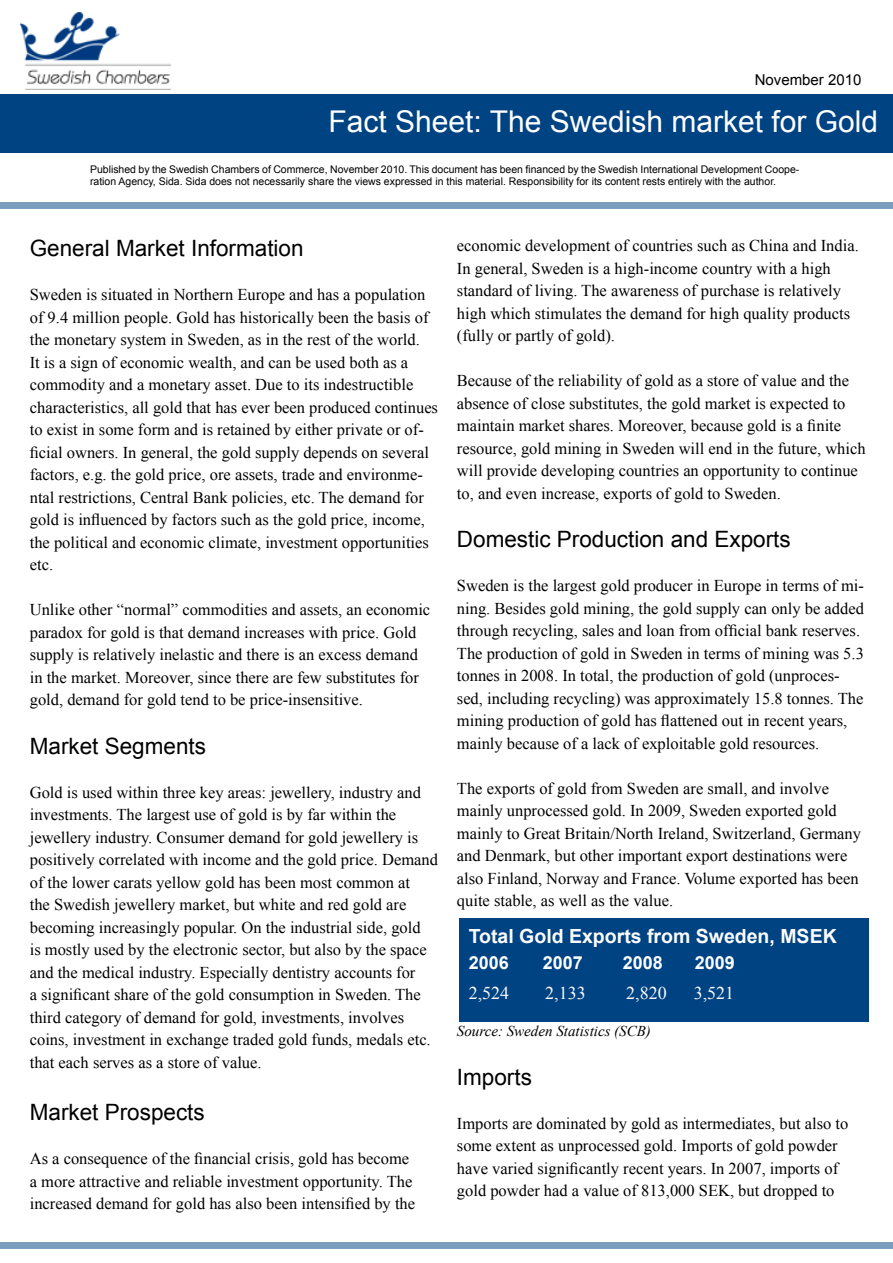
<style>
.page{position:relative;width:893px;height:1263px;background:#fff}
.page>*{position:absolute;margin:0;border:0;box-sizing:border-box;transform-origin:0 0}
.t1{font:30px "Arial";color:#fdfdfe}
.t2{font:22.5px "Arial";color:#000}
.t3{font:700 19.5px "Arial";color:#fbfbfb}
.t4{font:18px "Times New Roman";color:#fbfbfb}
.t5{font:700 18px "Arial";color:#fbfbfb}
.t6{font:16.5px/22.5px "Times New Roman";color:#000}
.t7{font:italic 15px "Times New Roman";color:#000}
.t8{font:15px "Arial";color:#000}
.t9{font:10.5px/12.6px "Arial";color:#000}
</style>
<div class="page">
<div style="left:459px;top:918px;width:410px;height:104px;background:#004383"></div>
<div style="left:0;top:95px;width:893px;height:58px;background:#004383"></div>
<img style="left:20px;top:13px;width:150px;height:76px">
<div style="left:0;top:202px;width:893px;height:7px;background:#7b9dbe"></div>
<div style="left:0;top:1242px;width:893px;height:6px;background:#7b9dbe"></div>
<p class="t8" style="left:755px;top:70px;width:108px">November 2010</p>
<h1 class="t1" style="left:328px;top:102px;width:551px">Fact Sheet: The Swedish market for Gold</h1>
<p class="t9" style="left:90px;top:163px;width:711px">Published by the Swedish Chambers of Commerce, November 2010. This document has been financed by the Swedish International Development Coope&shy;ration Agency, Sida. Sida does not necessarily share the views expressed in this material. Responsibility for its content rests entirely with the author.</p>
<h2 class="t2" style="left:30px;top:233px;width:275px">General Market Information</h2>
<p class="t6" style="left:30px;top:283px;width:410px">Sweden is situated in Northern Europe and has a population of 9.4 million people. Gold has historically been the basis of the monetary system in Sweden, as in the rest of the world.<br>It is a sign of economic wealth, and can be used both as a commodity and a monetary asset. Due to its indestructible characteristics, all gold that has ever been produced continues to exist in some form and is retained by either private or of&shy;ficial owners. In general, the gold supply depends on several factors, e.g. the gold price, ore assets, trade and environme&shy;ntal restrictions, Central Bank policies, etc. The demand for gold is influenced by factors such as the gold price, income, the political and economic climate, investment opportunities etc.</p>
<p class="t6" style="left:30px;top:598px;width:402px">Unlike other “normal” commodities and assets, an economic paradox for gold is that demand increases with price. Gold supply is relatively inelastic and there is an excess demand in the market. Moreover, since there are few substitutes for gold, demand for gold tend to be price-insensitive.</p>
<h2 class="t2" style="left:30px;top:731px;width:178px">Market Segments</h2>
<p class="t6" style="left:30px;top:781px;width:410px">Gold is used within three key areas: jewellery, industry and investments. The largest use of gold is by far within the jewellery industry. Consumer demand for gold jewellery is positively correlated with income and the gold price. Demand of the lower carats yellow gold has been most common at<br>the Swedish jewellery market, but white and red gold are becoming increasingly popular. On the industrial side, gold<br>is mostly used by the electronic sector, but also by the space and the medical industry. Especially dentistry accounts for<br>a significant share of the gold consumption in Sweden. The third category of demand for gold, investments, involves coins, investment in exchange traded gold funds, medals etc. that each serves as a store of value.</p>
<h2 class="t2" style="left:30px;top:1097px;width:177px">Market Prospects</h2>
<p class="t6" style="left:30px;top:1147px;width:387px">As a consequence of the financial crisis, gold has become a more attractive and reliable investment opportunity. The increased demand for gold has also been intensified by the</p>
<p class="t6" style="left:457px;top:234px;width:403px">economic development of countries such as China and India.<br>In general, Sweden is a high-income country with a high standard of living. The awareness of purchase is relatively high which stimulates the demand for high quality products (fully or partly of gold).</p>
<p class="t6" style="left:457px;top:369px;width:410px">Because of the reliability of gold as a store of value and the absence of close substitutes, the gold market is expected to maintain market shares. Moreover, because gold is a finite resource, gold mining in Sweden will end in the future, which will provide developing countries an opportunity to continue to, and even increase, exports of gold to Sweden.</p>
<h2 class="t2" style="left:457px;top:524px;width:335px">Domestic Production and Exports</h2>
<p class="t6" style="left:457px;top:574px;width:409px">Sweden is the largest gold producer in Europe in terms of mi&shy;ning. Besides gold mining, the gold supply can only be added through recycling, sales and loan from official bank reserves.<br>The production of gold in Sweden in terms of mining was 5.3 tonnes in 2008. In total, the production of gold (unproces&shy;sed, including recycling) was approximately 15.8 tonnes. The mining production of gold has flattened out in recent years, mainly because of a lack of exploitable gold resources.</p>
<p class="t6" style="left:457px;top:777px;width:406px">The exports of gold from Sweden are small, and involve mainly unprocessed gold. In 2009, Sweden exported gold mainly to Great Britain/North Ireland, Switzerland, Germany and Denmark, but other important export destinations were also Finland, Norway and France. Volume exported has been quite stable, as well as the value.</p>
<p class="t3" style="left:469px;top:924px;width:370px">Total Gold Exports from Sweden, MSEK</p>
<p class="t5" style="left:469px;top:950px;width:42px">2006</p>
<p class="t5" style="left:543px;top:950px;width:42px">2007</p>
<p class="t5" style="left:623px;top:950px;width:42px">2008</p>
<p class="t5" style="left:695px;top:950px;width:42px">2009</p>
<p class="t4" style="left:469px;top:981px;width:42px">2,524</p>
<p class="t4" style="left:545px;top:981px;width:42px">2,133</p>
<p class="t4" style="left:626px;top:981px;width:42px">2,820</p>
<p class="t4" style="left:694px;top:981px;width:42px">3,521</p>
<p class="t7" style="left:457px;top:1020px;width:196px">Source: Sweden Statistics (SCB)</p>
<h2 class="t2" style="left:457px;top:1062px;width:77px">Imports</h2>
<p class="t6" style="left:457px;top:1111px;width:393px">Imports are dominated by gold as intermediates, but also to some extent as unprocessed gold. Imports of gold powder have varied significantly recent years. In 2007, imports of gold powder had a value of 813,000 SEK, but dropped to</p>
</div>
